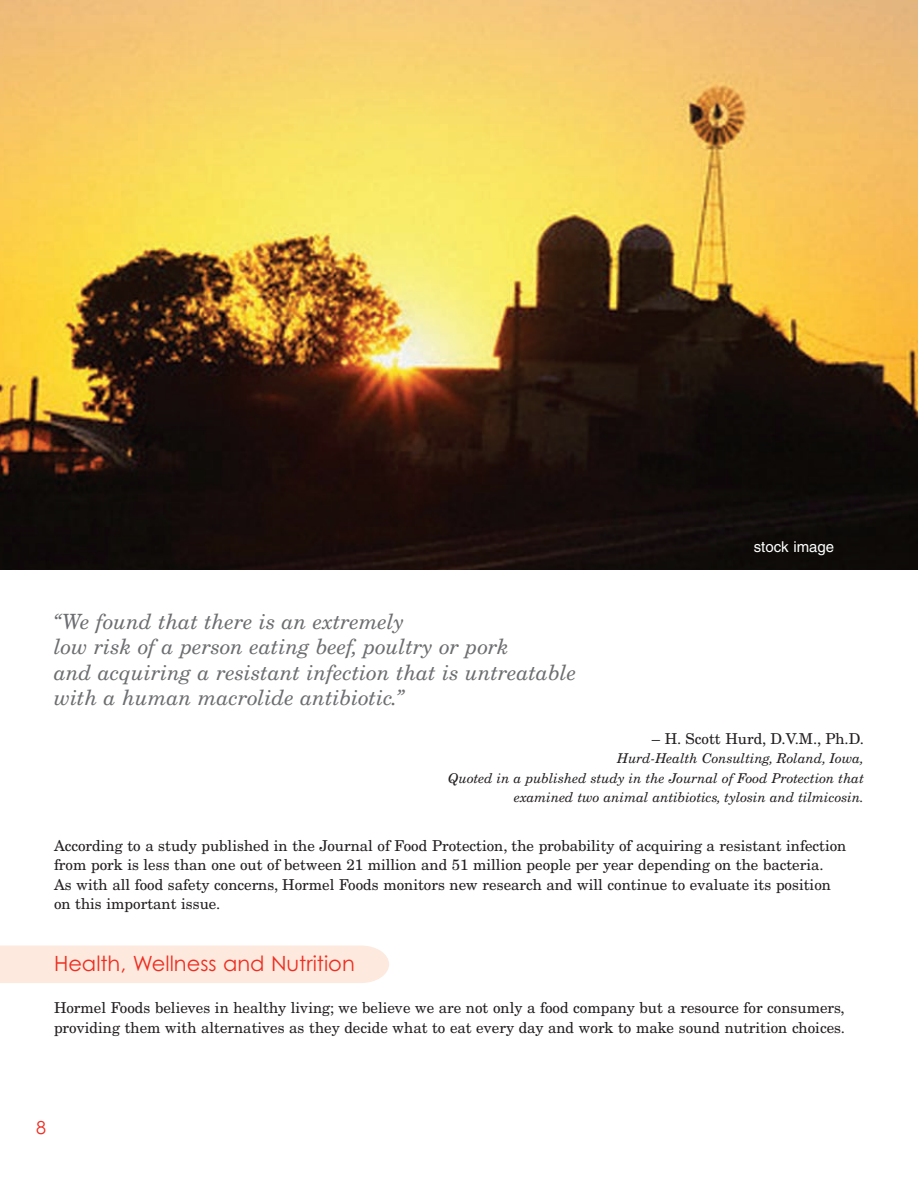
<style>
.page{position:relative;width:918px;height:1188px;background:#fff}
.page>*{position:absolute;margin:0;border:0;box-sizing:border-box;transform-origin:0 0}
.t1{font:italic 21px/25.2px "New Century Schlbk";color:#6c6d70}
.t2{font:21px "Century Gothic";color:#ee2e22}
.t3{font:18px "Century Gothic";color:#ee2e22}
.t4{font:15px/19.5px "New Century Schlbk";color:#231f20}
.t5{font:15px "Helvetica";color:#fff}
.t6{font:italic 13.5px/19.5px "New Century Schlbk";color:#231f20;text-align:right}
</style>
<div class="page">
<img style="left:0;top:0;width:918px;height:570px">
<div style="left:0;top:946px;width:389px;height:37px;background:#fde9dd"></div>
<h1 class="t1" style="left:54px;top:611px;width:524px">“We found that there is an extremely<br>low risk of a person eating beef, poultry or pork<br>and acquiring a resistant infection that is untreatable with a human macrolide antibiotic.”</h1>
<p class="t5" style="left:754px;top:542px;width:82px">stock image</p>
<p class="t4" style="left:652px;top:730px;width:214px">– H. Scott Hurd, D.V.M., Ph.D.</p>
<p class="t6" style="left:448px;top:750px;width:417px">Hurd-Health Consulting, Roland, Iowa,<br>Quoted in a published study in the Journal of Food Protection that examined two animal antibiotics, tylosin and tilmicosin.</p>
<p class="t4" style="left:54px;top:837px;width:794px">According to a study published in the Journal of Food Protection, the probability of acquiring a resistant infection from pork is less than one out of between 21 million and 51 million people per year depending on the bacteria.<br>As with all food safety concerns, Hormel Foods monitors new research and will continue to evaluate its position on this important issue.</p>
<h1 class="t2" style="left:54px;top:952px;width:302px">Health, Wellness and Nutrition</h1>
<p class="t4" style="left:54px;top:1000px;width:792px">Hormel Foods believes in healthy living; we believe we are not only a food company but a resource for consumers, providing them with alternatives as they decide what to eat every day and work to make sound nutrition choices.</p>
<p class="t3" style="left:36px;top:1117px;width:11px">8</p>
</div>
